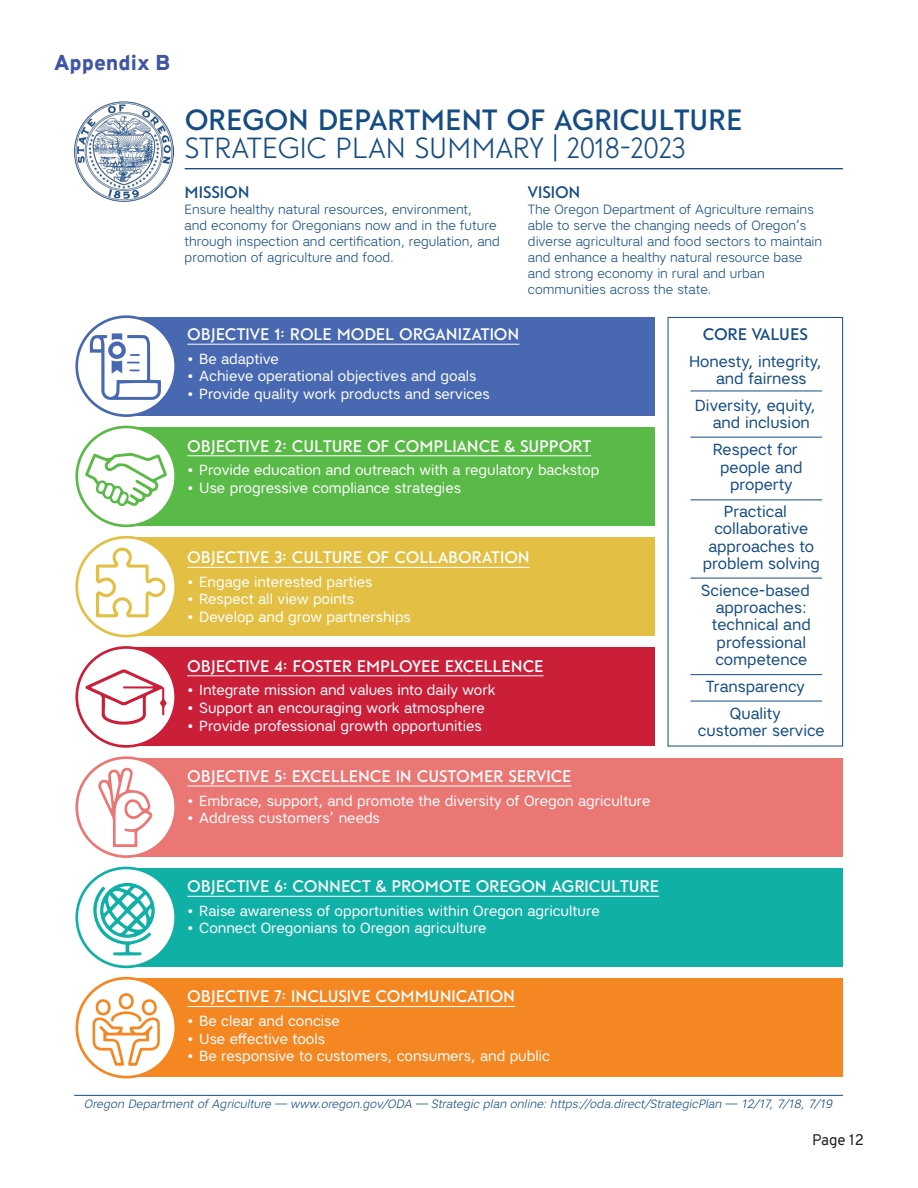
<style>
.page{position:relative;width:918px;height:1188px;background:#fff}
.page>*{position:absolute;margin:0;border:0;box-sizing:border-box;transform-origin:0 0}
.t1{font:300 28.05px/28px "Guess Sans";color:#154c83}
.Header_1{font:900 21px "Overpass";color:#3f56a5}
.t2{font:700 16.05px "Guess Sans";color:#fff}
.t3{font:16.05px/17.4px "Artico Soft";color:#154c83;text-align:center}
.t4{font:700 16.05px "Guess Sans";color:#154c83}
.t5{font:15px "Overpass";color:#231f20}
.t6{font:14.7px "Artico Soft";color:#fff}
.t7{font:300 13.35px/16px "Artico Soft";color:#154c83}
.t8{font:italic 300 12px "Artico Soft";letter-spacing:.005em;color:#154c83}
.s1{font-weight:700}
.s2{font-family:"Guess Sans";font-weight:700}
</style>
<div class="page">
<img style="left:74px;top:102px;width:100px;height:100px">
<div style="left:126px;top:317px;width:529px;height:99px;background:#4868b1"></div>
<div style="left:126px;top:647px;width:529px;height:99px;background:#cb1f39"></div>
<div style="left:126px;top:427px;width:529px;height:99px;background:#59ba47"></div>
<div style="left:126px;top:758px;width:717px;height:99px;background:#ea7773"></div>
<div style="left:126px;top:537px;width:529px;height:99px;background:#e3c044"></div>
<div style="left:126px;top:868px;width:717px;height:99px;background:#11b0a7"></div>
<div style="left:126px;top:978px;width:717px;height:99px;background:#f58723"></div>
<div style="left:77px;top:317px;width:99px;height:99px;background:#fff;border-radius:50%"></div>
<div style="left:75px;top:315px;width:102px;height:102px;border:3px solid #4868b1;border-radius:50%"></div>
<div style="left:77px;top:427px;width:99px;height:99px;background:#fff;border-radius:50%"></div>
<div style="left:75px;top:426px;width:102px;height:101px;border:3px solid #59ba47;border-radius:50%"></div>
<div style="left:77px;top:537px;width:99px;height:99px;background:#fff;border-radius:50%"></div>
<div style="left:75px;top:536px;width:102px;height:101px;border:3px solid #e3c044;border-radius:50%"></div>
<div style="left:77px;top:647px;width:99px;height:99px;background:#fff;border-radius:50%"></div>
<div style="left:75px;top:646px;width:102px;height:102px;border:3px solid #cb1f39;border-radius:50%"></div>
<div style="left:77px;top:758px;width:99px;height:99px;background:#fff;border-radius:50%"></div>
<div style="left:75px;top:756px;width:102px;height:102px;border:3px solid #ea7773;border-radius:50%"></div>
<div style="left:77px;top:868px;width:99px;height:99px;background:#fff;border-radius:50%"></div>
<div style="left:75px;top:867px;width:102px;height:101px;border:3px solid #11b0a7;border-radius:50%"></div>
<div style="left:77px;top:978px;width:99px;height:99px;background:#fff;border-radius:50%"></div>
<div style="left:76px;top:977px;width:101px;height:101px;border:3px solid #f58723;border-radius:50%"></div>
<hr style="left:74px;top:1095px;width:769px;height:1px;background:#154c83">
<hr style="left:185px;top:168px;width:658px;height:1px;background:#154c83">
<hr style="left:187px;top:344px;width:332px;height:1px;background:#fff">
<hr style="left:187px;top:455px;width:404px;height:1px;background:#fff">
<hr style="left:187px;top:567px;width:343px;height:1px;background:#fff">
<hr style="left:187px;top:675px;width:357px;height:1px;background:#fff">
<hr style="left:187px;top:786px;width:385px;height:1px;background:#fff">
<hr style="left:187px;top:896px;width:472px;height:1px;background:#fff">
<hr style="left:187px;top:1006px;width:328px;height:1px;background:#fff">
<div style="left:668px;top:317px;width:175px;height:429px;border:1px solid #154c83"></div>
<hr style="left:690px;top:391px;width:132px;height:1px;background:#154c83">
<hr style="left:690px;top:437px;width:132px;height:1px;background:#154c83">
<hr style="left:690px;top:500px;width:132px;height:1px;background:#154c83">
<hr style="left:690px;top:578px;width:132px;height:1px;background:#154c83">
<hr style="left:690px;top:674px;width:132px;height:1px;background:#154c83">
<hr style="left:690px;top:701px;width:132px;height:1px;background:#154c83">
<svg style="left:98px;top:767px;width:55px;height:80px"></svg>
<svg style="left:85px;top:453px;width:82px;height:54px"></svg>
<svg style="left:85px;top:669px;width:82px;height:56px"></svg>
<svg style="left:93px;top:993px;width:67px;height:74px"></svg>
<svg style="left:89px;top:333px;width:72px;height:67px"></svg>
<svg style="left:96px;top:547px;width:71px;height:70px"></svg>
<svg style="left:91px;top:883px;width:64px;height:73px"></svg>
<p class="Header_1" style="left:54px;top:47px;width:118px">Appendix B</p>
<p class="t1" style="left:185px;top:106px;width:559px"><span class="s1">OREGON DEPARTMENT OF AGRICULTURE<br></span>STRATEGIC PLAN SUMMARY | 2018-2023</p>
<p class="t4" style="left:528px;top:182px;width:54px">VISION</p>
<p class="t7" style="left:528px;top:201px;width:296px">The Oregon Department of Agriculture remains able to serve the changing needs of Oregon’s diverse agricultural and food sectors to maintain and enhance a healthy natural resource base and strong economy in rural and urban communities across the state.</p>
<p class="t3" style="left:689px;top:320px;width:134px;line-height:27px"><span class="s2">CORE VALUES<br></span>Honesty, integrity,</p>
<p class="t3" style="left:695px;top:364px;width:122px;line-height:27px;text-align:left;text-indent:21px">and fairness<br>Diversity, equity,</p>
<p class="t3" style="left:713px;top:409px;width:99px;line-height:27px;text-align:left">and inclusion<br>Respect for</p>
<p class="t3" style="left:720px;top:458px;width:84px">people and property</p>
<p class="t3" style="left:724px;top:502px;width:64px">Practical</p>
<p class="t3" style="left:714px;top:520px;width:95px">collaborative</p>
<p class="t3" style="left:708px;top:537px;width:107px">approaches to</p>
<p class="t3" style="left:703px;top:554px;width:119px">problem solving</p>
<p class="t3" style="left:712px;top:581px;width:100px;text-align:left;text-indent:-11px">Science-based approaches: technical and professional competence</p>
<p class="t3" style="left:706px;top:673px;width:101px;line-height:27px">Transparency<br>Quality</p>
<p class="t3" style="left:698px;top:722px;width:128px">customer service</p>
<p class="t4" style="left:185px;top:182px;width:66px">MISSION</p>
<p class="t7" style="left:185px;top:201px;width:317px">Ensure healthy natural resources, environment,<br>and economy for Oregonians now and in the future through inspection and certification, regulation, and promotion of agriculture and food.</p>
<p class="t2" style="left:187px;top:324px;width:334px">OBJECTIVE 1: ROLE MODEL ORGANIZATION</p>
<p class="t6" style="left:187px;top:349px;width:93px">• Be adaptive</p>
<p class="t6" style="left:187px;top:367px;width:291px">• Achieve operational objectives and goals</p>
<p class="t6" style="left:187px;top:384px;width:304px">• Provide quality work products and services</p>
<p class="t2" style="left:187px;top:436px;width:405px">OBJECTIVE 2: CULTURE OF COMPLIANCE &amp; SUPPORT</p>
<p class="t6" style="left:187px;top:461px;width:414px">• Provide education and outreach with a regulatory backstop</p>
<p class="t6" style="left:187px;top:478px;width:275px">• Use progressive compliance strategies</p>
<p class="t2" style="left:187px;top:547px;width:344px">OBJECTIVE 3: CULTURE OF COLLABORATION</p>
<p class="t6" style="left:187px;top:572px;width:187px">• Engage interested parties</p>
<p class="t6" style="left:187px;top:590px;width:168px">• Respect all view points</p>
<p class="t6" style="left:187px;top:608px;width:225px">• Develop and grow partnerships</p>
<p class="t2" style="left:187px;top:656px;width:358px">OBJECTIVE 4: FOSTER EMPLOYEE EXCELLENCE</p>
<p class="t6" style="left:187px;top:681px;width:310px">• Integrate mission and values into daily work</p>
<p class="t6" style="left:187px;top:698px;width:299px">• Support an encouraging work atmosphere</p>
<p class="t6" style="left:187px;top:716px;width:296px">• Provide professional growth opportunities</p>
<p class="t2" style="left:187px;top:766px;width:386px">OBJECTIVE 5: EXCELLENCE IN CUSTOMER SERVICE</p>
<p class="t6" style="left:187px;top:791px;width:465px">• Embrace, support, and promote the diversity of Oregon agriculture</p>
<p class="t6" style="left:187px;top:809px;width:194px">• Address customers’ needs</p>
<p class="t2" style="left:187px;top:876px;width:473px">OBJECTIVE 6: CONNECT &amp; PROMOTE OREGON AGRICULTURE</p>
<p class="t6" style="left:187px;top:901px;width:414px">• Raise awareness of opportunities within Oregon agriculture</p>
<p class="t6" style="left:187px;top:919px;width:301px">• Connect Oregonians to Oregon agriculture</p>
<p class="t2" style="left:187px;top:987px;width:329px">OBJECTIVE 7: INCLUSIVE COMMUNICATION</p>
<p class="t6" style="left:187px;top:1011px;width:154px">• Be clear and concise</p>
<p class="t6" style="left:187px;top:1029px;width:139px">• Use effective tools</p>
<p class="t6" style="left:187px;top:1047px;width:364px">• Be responsive to customers, consumers, and public</p>
<p class="t8" style="left:84px;top:1096px;width:750px">Oregon Department of Agriculture — www.oregon.gov/ODA — Strategic plan online: https://oda.direct/StrategicPlan — 12/17, 7/18, 7/19</p>
<p class="t5" style="left:812px;top:1129px;width:53px">Page 12</p>
</div>
